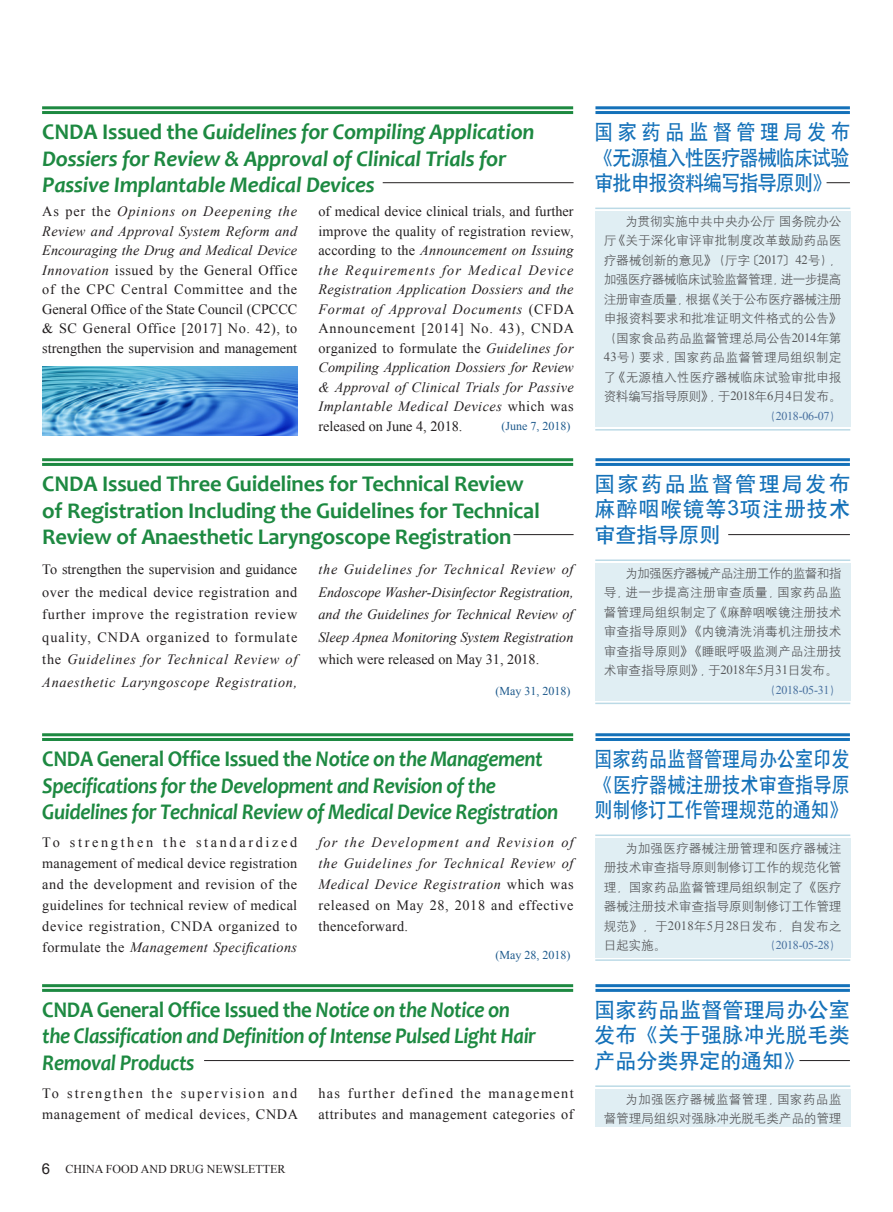
<style>
.page{position:relative;width:893px;height:1212px;background:#fff}
.page>*{position:absolute;margin:0;border:0;box-sizing:border-box;transform-origin:0 0}
.英文标题{font:italic 700 22.5px/26.2px "Candara";letter-spacing:-.02em;color:#1d8941;scale:.93 1}
.英文标题-2{font:700 22.5px/26.2px "Candara";letter-spacing:-.01em;color:#1d8941}
.英文标题-3{font:italic 700 22.5px/26.2px "Candara";letter-spacing:-.02em;color:#1d8941}
.中文标题{font:21px/25.2px "H Yb 1 gj";letter-spacing:.01em;color:#1471b9;text-align:justify;scale:.86 1}
.中文标题-2{font:21px/25.2px "H Yb 1 gj";letter-spacing:.01em;color:#1471b9;text-align:justify}
.中文标题-3{font:21px "H Yb 1 gj";letter-spacing:-.04em;color:#1471b9;scale:.9 1}
.中文标题-4{font:21px/25.2px "H Yb 1 gj";letter-spacing:.055em;color:#1471b9}
.中文标题-5{font:21px "H Yb 1 gj";letter-spacing:.25em;color:#1471b9;scale:.9 1}
.中文标题-6{font:21px "H Yb 1 gj";letter-spacing:.115em;color:#1471b9}
.t1{font:15px "Arial";color:#231f20}
.英文{font:14.25px/19.5px "Times New Roman";letter-spacing:.045em;color:#231f20;text-align:justify}
.英文-2{font:italic 14.25px/19.5px "Times New Roman";letter-spacing:.035em;color:#231f20;text-align:justify}
.中文{font:12.75px/19.5px "H Yg 2 gj";letter-spacing:-.005em;color:#57585a;text-align:justify}
.英文-3{font:12px "Times New Roman";color:#1b588b}
.中文-2{font:12px "Times New Roman";letter-spacing:-.02em;color:#48709f}
.t2{font:12px "Times New Roman";color:#231f20}
.s1{font-style:normal}
.s2{font-style:italic}
.s3{font-family:"Times New Roman"}
.s4{font-family:"H Yg 2 gj"}
.s5{font-family:"Arial"}
</style>
<div class="page">
<div style="left:595px;top:212px;width:255px;height:215px;background:#e0eef3"></div>
<div style="left:595px;top:563px;width:255px;height:138px;background:#e0eef3"></div>
<div style="left:595px;top:1089px;width:255px;height:38px;background:#e0eef3"></div>
<div style="left:595px;top:838px;width:255px;height:120px;background:#e0eef3"></div>
<hr style="left:595px;top:208px;width:255px;height:1px;background:#bbdae6">
<hr style="left:595px;top:559px;width:255px;height:2px;background:#bbdae6">
<hr style="left:595px;top:1085px;width:255px;height:2px;background:#bbdae6">
<hr style="left:595px;top:834px;width:255px;height:2px;background:#bbdae6">
<hr style="left:595px;top:429px;width:255px;height:2px;background:#bbdae6">
<hr style="left:595px;top:703px;width:255px;height:1px;background:#bbdae6">
<hr style="left:595px;top:959px;width:255px;height:2px;background:#bbdae6">
<hr style="left:595px;top:106px;width:255px;height:3px;background:#1471b9">
<hr style="left:595px;top:111px;width:255px;height:3px;background:#1471b9">
<hr style="left:42px;top:106px;width:531px;height:3px;background:#1d8941">
<hr style="left:42px;top:111px;width:531px;height:3px;background:#1d8941">
<hr style="left:595px;top:458px;width:255px;height:3px;background:#1471b9">
<hr style="left:595px;top:463px;width:255px;height:3px;background:#1471b9">
<hr style="left:42px;top:458px;width:531px;height:3px;background:#1d8941">
<hr style="left:42px;top:463px;width:531px;height:3px;background:#1d8941">
<hr style="left:595px;top:984px;width:255px;height:3px;background:#1471b9">
<hr style="left:595px;top:989px;width:255px;height:3px;background:#1471b9">
<hr style="left:42px;top:984px;width:531px;height:3px;background:#1d8941">
<hr style="left:42px;top:989px;width:531px;height:3px;background:#1d8941">
<hr style="left:595px;top:733px;width:255px;height:3px;background:#1471b9">
<hr style="left:595px;top:738px;width:255px;height:3px;background:#1471b9">
<hr style="left:42px;top:733px;width:531px;height:3px;background:#1d8941">
<hr style="left:42px;top:738px;width:531px;height:3px;background:#1d8941">
<svg style="left:826px;top:182px;width:24px;height:1px"></svg>
<hr style="left:728px;top:534px;width:122px;height:1px;background:#231f20">
<hr style="left:799px;top:1060px;width:51px;height:1px;background:#231f20">
<hr style="left:383px;top:182px;width:191px;height:1px;background:#231f20">
<hr style="left:513px;top:534px;width:61px;height:1px;background:#231f20">
<hr style="left:204px;top:1060px;width:370px;height:1px;background:#231f20">
<img style="left:42px;top:367px;width:255px;height:69px">
<p class="英文标题-3" style="left:42px;top:119px;width:494px"><span class="s1">CNDA Issued the</span> Guidelines for Compiling Application<br>Dossiers for Review &amp; Approval of Clinical Trials for<br>Passive Implantable Medical Devices</p>
<p class="英文" style="left:42px;top:201px;width:257px">As per the <span class="s2">Opinions on Deepening the Review and Approval System Reform and Encouraging the Drug and Medical Device Innovation</span> issued by the General Office of the CPC Central Committee and the General Office of the State Council (CPCCC &amp; SC General Office [2017] No. 42), to strengthen the supervision and management</p>
<p class="英文-2" style="left:318px;top:201px;width:257px"><span class="s1">of medical device clinical trials, and further improve the quality of registration review, according to the</span> Announcement on Issuing the Requirements for Medical Device Registration Application Dossiers and the Format of Approval Documents <span class="s1">(CFDA Announcement [2014] No. 43), CNDA organized to formulate the</span> Guidelines for Compiling Application Dossiers for Review &amp; Approval of Clinical Trials for Passive Implantable Medical Devices <span class="s1">which was released on June 4, 2018.</span></p>
<p class="英文-3" style="left:501px;top:418px;width:70px">(June 7, 2018)</p>
<p class="英文标题-2" style="left:42px;top:470px;width:499px">CNDA Issued Three Guidelines for Technical Review of Registration Including the Guidelines for Technical<br>Review of Anaesthetic Laryngoscope Registration</p>
<p class="英文" style="left:42px;top:558px;width:257px;line-height:22.5px">To strengthen the supervision and guidance over the medical device registration and further improve the registration review quality, CNDA organized to formulate the <span class="s2">Guidelines for Technical Review of Anaesthetic Laryngoscope Registration,</span></p>
<p class="英文-2" style="left:318px;top:558px;width:257px;line-height:22.5px">the Guidelines for Technical Review of Endoscope Washer-Disinfector Registration, and the Guidelines for Technical Review of Sleep Apnea Monitoring System Registration <span class="s1">which were released on May 31, 2018.</span></p>
<p class="英文-3" style="left:495px;top:682px;width:76px">(May 31, 2018)</p>
<p class="中文标题-5" style="left:594px;top:122px;width:285px">国家药品监督管理局发布</p>
<p class="中文标题-3" style="left:594px;top:147px;width:285px">《无源植入性医疗器械临床试验</p>
<p class="中文标题-3" style="left:594px;top:172px;width:264px">审批申报资料编写指导原则》</p>
<p class="中文" style="left:604px;top:211px;width:239px;text-indent:21px">为贯彻实施中共中央办公厅国务院办公厅《关于深化审评审批制度改革鼓励药品医疗器械创新的意见》（厅字〔<span class="s3">2017</span>〕<span class="s3">42</span>号），加强医疗器械临床试验监督管理，进一步提高注册审查质量，根据《关于公布医疗器械注册申报资料要求和批准证明文件格式的公告》（国家食品药品监督管理总局公告<span class="s3">2014</span>年第<span class="s3">43</span>号）要求，国家药品监督管理局组织制定了《无源植入性医疗器械临床试验审批申报资料编写指导原则》，于<span class="s3">2018</span>年<span class="s3">6</span>月<span class="s3">4</span>日发布。</p>
<p class="中文-2" style="left:764px;top:408px;width:79px"><span class="s4">（</span>2018-06-07<span class="s4">）</span></p>
<p class="中文标题-6" style="left:594px;top:473px;width:257px">国家药品监督管理局发布</p>
<p class="中文标题-4" style="left:594px;top:497px;width:257px">麻醉咽喉镜等<span class="s5">3</span>项注册技术审查指导原则</p>
<p class="中文" style="left:604px;top:563px;width:239px;text-indent:21px">为加强医疗器械产品注册工作的监督和指导，进一步提高注册审查质量，国家药品监督管理局组织制定了《麻醉咽喉镜注册技术审查指导原则》《内镜清洗消毒机注册技术审查指导原则》《睡眠呼吸监测产品注册技术审查指导原则》，于<span class="s3">2018</span>年<span class="s3">5</span>月<span class="s3">31</span>日发布。</p>
<p class="中文-2" style="left:764px;top:681px;width:79px"><span class="s4">（</span>2018-05-31<span class="s4">）</span></p>
<p class="英文标题" style="left:42px;top:745px;width:556px"><span class="s1">CNDA General Office Issued the</span> Notice on the Management<br>Specifications for the Development and Revision of the<br>Guidelines for Technical Review of Medical Device Registration</p>
<p class="英文" style="left:42px;top:832px;width:257px;line-height:21px">To strengthen the standardized management of medical device registration and the development and revision of the guidelines for technical review of medical device registration, CNDA organized to formulate the <span class="s2">Management Specifications</span></p>
<p class="英文-2" style="left:318px;top:832px;width:257px;line-height:21px">for the Development and Revision of the Guidelines for Technical Review of Medical Device Registration <span class="s1">which was released on May 28, 2018 and effective thenceforward.</span></p>
<p class="英文-3" style="left:495px;top:947px;width:76px">(May 28, 2018)</p>
<p class="英文标题" style="left:42px;top:996px;width:532px"><span class="s1">CNDA General Office Issued the</span> Notice on the Notice on the Classification and Definition of Intense Pulsed Light Hair<br>Removal Products</p>
<p class="英文" style="left:42px;top:1083px;width:257px;line-height:21px">To strengthen the supervision and management of medical devices, CNDA</p>
<p class="t1" style="left:42px;top:1159px;width:10px">6</p>
<p class="t2" style="left:65px;top:1161px;width:221px">CHINA FOOD AND DRUG NEWSLETTER</p>
<p class="英文" style="left:318px;top:1083px;width:257px;line-height:21px">has further defined the management attributes and management categories of</p>
<p class="中文标题" style="left:594px;top:747px;width:299px">国家药品监督管理局办公室印发《医疗器械注册技术审查指导原则制修订工作管理规范的通知》</p>
<p class="中文" style="left:604px;top:838px;width:239px;text-indent:21px">为加强医疗器械注册管理和医疗器械注册技术审查指导原则制修订工作的规范化管理，国家药品监督管理局组织制定了《医疗器械注册技术审查指导原则制修订工作管理规范》，于<span class="s3">2018</span>年<span class="s3">5</span>月<span class="s3">28</span>日发布，自发布之日起实施。</p>
<p class="中文-2" style="left:764px;top:937px;width:79px"><span class="s4">（</span>2018-05-28<span class="s4">）</span></p>
<p class="中文标题-2" style="left:594px;top:997px;width:257px">国家药品监督管理局办公室发布《关于强脉冲光脱毛类产品分类界定的通知》</p>
<p class="中文" style="left:604px;top:1089px;width:239px;text-align:right">为加强医疗器械监督管理，国家药品监<br>督管理局组织对强脉冲光脱毛类产品的管理</p>
</div>
